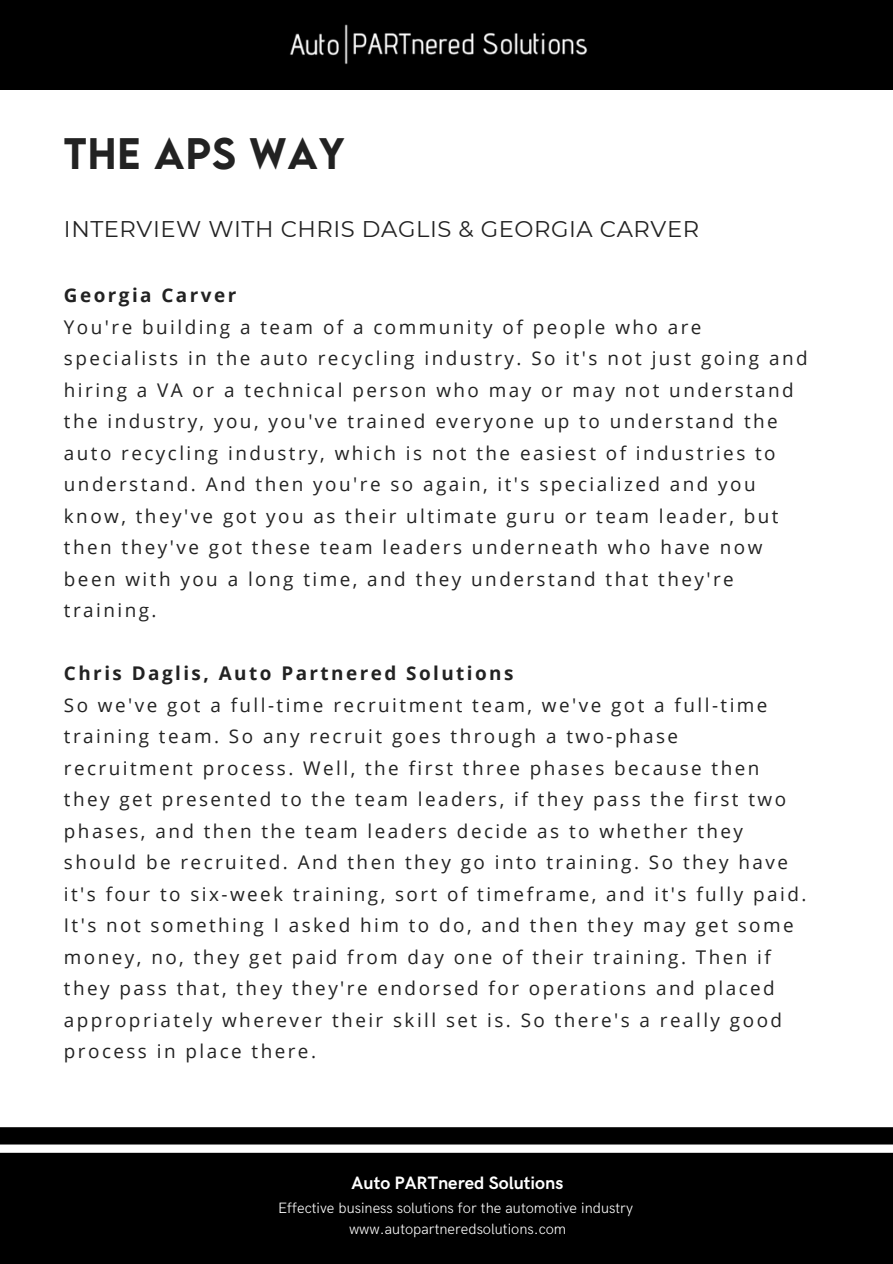
<style>
.page{position:relative;width:893px;height:1264px;background:#fff}
.page>*{position:absolute;margin:0;border:0;box-sizing:border-box;transform-origin:0 0}
.t1{font:500 39.15px "LEMONMILK";letter-spacing:.025em;color:#222}
.t2{font:22.65px "Montserrat";letter-spacing:.025em;color:#222}
.t3{font:18.9px/31.5px "Open Sans";letter-spacing:.13em;color:#222}
.t4{font:700 18.9px "Open Sans";letter-spacing:.13em;color:#222}
.t5{font:700 18px "HK Grotesk";color:#fff}
.t6{font:300 15px "HK Grotesk";color:#fff}
</style>
<div class="page">
<div style="left:0;top:1127px;width:892px;height:136px;background:#000"></div>
<div style="left:0;top:0;width:892px;height:89px;background:#000"></div>
<img style="left:290px;top:24px;width:298px;height:41px">
<p class="t1" style="left:64px;top:126px;width:282px">THE APS WAY</p>
<p class="t2" style="left:64px;top:215px;width:636px">INTERVIEW WITH CHRIS DAGLIS &amp; GEORGIA CARVER</p>
<p class="t4" style="left:64px;top:282px;width:174px">Georgia Carver</p>
<p class="t3" style="left:64px;top:310px;width:745px">You're building a team of a community of people who are specialists in the auto recycling industry. So it's not just going and hiring a VA or a technical person who may or may not understand the industry, you, you've trained everyone up to understand the auto recycling industry, which is not the easiest of industries to understand. And then you're so again, it's specialized and you know, they've got you as their ultimate guru or team leader, but then they've got these team leaders underneath who have now been with you a long time, and they understand that they're training.</p>
<p class="t4" style="left:64px;top:660px;width:451px">Chris Daglis, Auto Partnered Solutions</p>
<p class="t3" style="left:64px;top:688px;width:744px">So we've got a full-time recruitment team, we've got a full-time training team. So any recruit goes through a two-phase recruitment process. Well, the first three phases because then they get presented to the team leaders, if they pass the first two phases, and then the team leaders decide as to whether they should be recruited. And then they go into training. So they have it's four to six-week training, sort of timeframe, and it's fully paid.<br>It's not something I asked him to do, and then they may get some money, no, they get paid from day one of their training. Then if they pass that, they they're endorsed for operations and placed appropriately wherever their skill set is. So there's a really good process in place there.</p>
<p class="t5" style="left:351px;top:1172px;width:213px">Auto PARTnered Solutions</p>
<p class="t6" style="left:278px;top:1199px;width:356px">Effective business solutions for the automotive industry</p>
<p class="t6" style="left:349px;top:1220px;width:219px">www.autopartneredsolutions.com</p>
</div>
